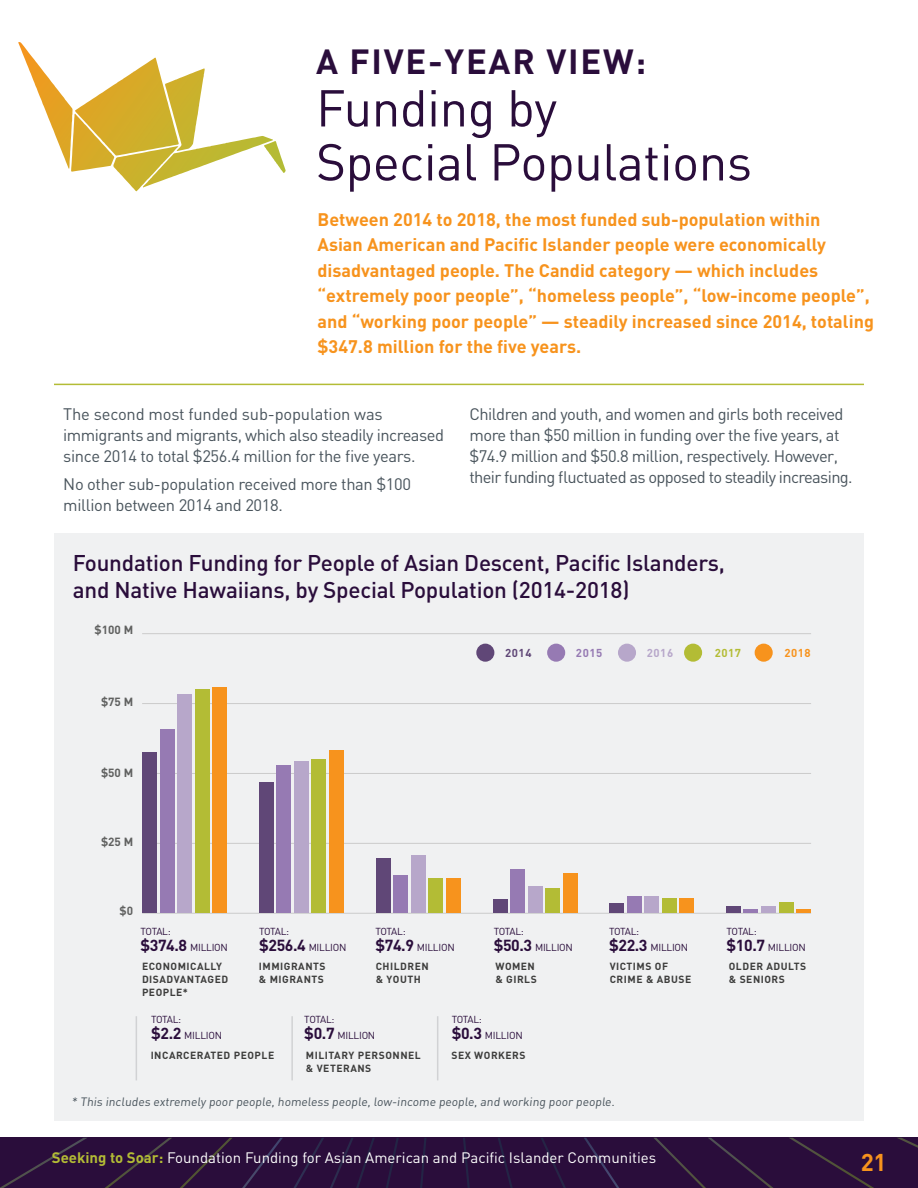
<style>
.page{position:relative;width:918px;height:1188px;background:#fff}
.page>*{position:absolute;margin:0;border:0;box-sizing:border-box;transform-origin:0 0}
.t1{font:51px/54px "DIN";letter-spacing:-.01em;color:#2a0d3b}
.t2{font:700 34.5px "DIN";letter-spacing:.05em;color:#2a0d3b}
.t3{font:700 24px "DIN";color:#f7931d}
.t4{font:500 22.5px/27px "DIN";letter-spacing:-.01em;color:#2a0d3b}
.t5{font:700 18px/25.5px "DIN";color:#f7931d}
.t6{font:16.5px/21px "DIN";letter-spacing:-.03em;color:#49545c}
.t7{font:15px "DIN";color:#fff}
.t8{font:12px "DIN";color:#49545c}
.t9{font:700 11.7px "DIN";color:#606160}
.t10{font:700 11.4px "DIN";color:#604777}
.t11{font:700 11.4px "DIN";color:#967ab3}
.t12{font:700 11.4px "DIN";color:#b7a7ca}
.t13{font:700 11.4px "DIN";color:#b3bc35}
.t14{font:700 11.4px "DIN";color:#f7931d}
.t15{font:700 10.2px/13.2px "DIN";letter-spacing:.05em;color:#3d3d3c}
.t16{font:10.05px/15.9px "DIN";letter-spacing:-.025em;color:#2a0d3b}
.s1{font-weight:700;font-size:15.9px}
.s2{font-weight:700;color:#b3bc35}
</style>
<div class="page">
<div style="left:0;top:1138px;width:918px;height:50px;background:#2a0d3b"></div>
<svg style="left:498px;top:1138px;width:15px;height:50px"></svg>
<svg style="left:386px;top:1138px;width:13px;height:50px"></svg>
<svg style="left:789px;top:1138px;width:85px;height:50px"></svg>
<svg style="left:180px;top:1138px;width:52px;height:50px"></svg>
<svg style="left:330px;top:1138px;width:45px;height:50px"></svg>
<svg style="left:420px;top:1138px;width:6px;height:50px"></svg>
<svg style="left:294px;top:1138px;width:30px;height:50px"></svg>
<svg style="left:105px;top:1138px;width:67px;height:50px"></svg>
<svg style="left:897px;top:1138px;width:21px;height:10px"></svg>
<svg style="left:463px;top:1138px;width:7px;height:50px"></svg>
<svg style="left:584px;top:1138px;width:35px;height:50px"></svg>
<svg style="left:0;top:1138px;width:87px;height:50px"></svg>
<svg style="left:242px;top:1138px;width:41px;height:50px"></svg>
<svg style="left:654px;top:1138px;width:119px;height:50px"></svg>
<svg style="left:541px;top:1138px;width:25px;height:50px"></svg>
<div style="left:54px;top:533px;width:810px;height:587px;background:#f0f1f2"></div>
<hr style="left:142px;top:773px;width:669px;height:1px;background:#cbcbcb">
<hr style="left:142px;top:703px;width:669px;height:1px;background:#cbcbcb">
<hr style="left:142px;top:843px;width:669px;height:1px;background:#cbcbcb">
<hr style="left:142px;top:913px;width:669px;height:1px;background:#cbcbcb">
<hr style="left:142px;top:633px;width:669px;height:1px;background:#cbcbcb">
<div style="left:446px;top:878px;width:15px;height:35px;background:#f7931d"></div>
<div style="left:429px;top:878px;width:14px;height:35px;background:#b3bc35"></div>
<div style="left:411px;top:856px;width:15px;height:57px;background:#b7a7ca"></div>
<div style="left:393px;top:875px;width:15px;height:38px;background:#967ab3"></div>
<div style="left:376px;top:858px;width:14px;height:55px;background:#604777"></div>
<div style="left:563px;top:873px;width:14px;height:40px;background:#f7931d"></div>
<div style="left:545px;top:888px;width:15px;height:25px;background:#b3bc35"></div>
<div style="left:528px;top:886px;width:14px;height:27px;background:#b7a7ca"></div>
<div style="left:510px;top:869px;width:15px;height:44px;background:#967ab3"></div>
<div style="left:493px;top:899px;width:14px;height:14px;background:#604777"></div>
<div style="left:680px;top:898px;width:14px;height:15px;background:#f7931d"></div>
<div style="left:662px;top:898px;width:15px;height:15px;background:#b3bc35"></div>
<div style="left:645px;top:896px;width:14px;height:17px;background:#b7a7ca"></div>
<div style="left:627px;top:896px;width:15px;height:17px;background:#967ab3"></div>
<div style="left:610px;top:904px;width:14px;height:9px;background:#604777"></div>
<hr style="left:797px;top:909px;width:14px;height:4px;background:#f7931d">
<div style="left:779px;top:902px;width:15px;height:11px;background:#b3bc35"></div>
<div style="left:762px;top:906px;width:14px;height:7px;background:#b7a7ca"></div>
<hr style="left:744px;top:909px;width:14px;height:4px;background:#967ab3">
<div style="left:726px;top:906px;width:15px;height:7px;background:#604777"></div>
<div style="left:212px;top:687px;width:15px;height:226px;background:#f7931d"></div>
<div style="left:195px;top:689px;width:14px;height:224px;background:#b3bc35"></div>
<div style="left:177px;top:694px;width:15px;height:219px;background:#b7a7ca"></div>
<div style="left:160px;top:729px;width:14px;height:184px;background:#967ab3"></div>
<div style="left:142px;top:752px;width:15px;height:161px;background:#604777"></div>
<div style="left:329px;top:750px;width:15px;height:163px;background:#f7931d"></div>
<div style="left:312px;top:759px;width:14px;height:154px;background:#b3bc35"></div>
<div style="left:294px;top:761px;width:15px;height:152px;background:#b7a7ca"></div>
<div style="left:277px;top:765px;width:14px;height:148px;background:#967ab3"></div>
<div style="left:259px;top:782px;width:15px;height:131px;background:#604777"></div>
<div style="left:476px;top:644px;width:18px;height:18px;background:#604777;border-radius:50%"></div>
<div style="left:547px;top:644px;width:18px;height:18px;background:#967ab3;border-radius:50%"></div>
<div style="left:618px;top:644px;width:18px;height:18px;background:#b7a7ca;border-radius:50%"></div>
<div style="left:684px;top:644px;width:18px;height:18px;background:#b3bc35;border-radius:50%"></div>
<div style="left:755px;top:644px;width:18px;height:18px;background:#f7931d;border-radius:50%"></div>
<hr style="left:136px;top:1016px;width:1px;height:64px;background:#d1d2d4">
<hr style="left:291px;top:1016px;width:2px;height:64px;background:#d1d2d4">
<hr style="left:437px;top:1016px;width:1px;height:64px;background:#d1d2d4">
<svg style="left:18px;top:42px;width:137px;height:127px"></svg>
<hr style="left:54px;top:384px;width:810px;height:1px;background:#b3bc35">
<p class="t2" style="left:316px;top:39px;width:331px">A FIVE-YEAR VIEW:</p>
<p class="t1" style="left:316px;top:80px;width:438px">Funding by<br>Special Populations</p>
<p class="t5" style="left:318px;top:206px;width:558px">Between 2014 to 2018, the most funded sub-population within<br>Asian American and Pacific Islander people were economically disadvantaged people. The Candid category — which includes “extremely poor people”, “homeless people”, “low-income people”, and “working poor people” — steadily increased since 2014, totaling $347.8 million for the five years.</p>
<p class="t6" style="left:63px;top:403px;width:382px">The second most funded sub-population was immigrants and migrants, which also steadily increased since 2014 to total $256.4 million for the five years.</p>
<p class="t6" style="left:63px;top:473px;width:349px">No other sub-population received more than $100 million between 2014 and 2018.</p>
<p class="t6" style="left:469px;top:403px;width:385px">Children and youth, and women and girls both received more than $50 million in funding over the five years, at $74.9 million and $50.8 million, respectively. However, their funding fluctuated as opposed to steadily increasing.</p>
<p class="t4" style="left:73px;top:549px;width:654px">Foundation Funding for People of Asian Descent, Pacific Islanders, and Native Hawaiians, by Special Population (2014-2018)</p>
<p class="t9" style="left:95px;top:622px;width:40px">$100 M</p>
<p class="t9" style="left:101px;top:695px;width:34px">$75 M</p>
<p class="t10" style="left:505px;top:645px;width:28px">2014</p>
<p class="t11" style="left:576px;top:645px;width:28px">2015</p>
<p class="t12" style="left:647px;top:645px;width:28px">2016</p>
<p class="t13" style="left:715px;top:645px;width:28px">2017</p>
<p class="t14" style="left:784px;top:645px;width:28px">2018</p>
<p class="t9" style="left:101px;top:765px;width:34px">$50 M</p>
<p class="t9" style="left:101px;top:834px;width:34px">$25 M</p>
<p class="t9" style="left:120px;top:903px;width:15px">$0</p>
<p class="t16" style="left:141px;top:923px;width:89px">TOTAL:<br><span class="s1">$374.8</span> MILLION</p>
<p class="t15" style="left:142px;top:959px;width:88px">ECONOMICALLY<br>DISADVANTAGED<br>PEOPLE*</p>
<p class="t16" style="left:259px;top:923px;width:89px">TOTAL:<br><span class="s1">$256.4</span> MILLION</p>
<p class="t15" style="left:259px;top:959px;width:68px">IMMIGRANTS &amp; MIGRANTS</p>
<p class="t16" style="left:375px;top:923px;width:81px">TOTAL:<br><span class="s1">$74.9</span> MILLION</p>
<p class="t15" style="left:376px;top:959px;width:55px">CHILDREN &amp; YOUTH</p>
<p class="t16" style="left:494px;top:923px;width:81px">TOTAL:<br><span class="s1">$50.3</span> MILLION</p>
<p class="t15" style="left:495px;top:959px;width:43px">WOMEN &amp; GIRLS</p>
<p class="t16" style="left:151px;top:1012px;width:73px">TOTAL:<br><span class="s1">$2.2</span> MILLION</p>
<p class="t16" style="left:304px;top:1012px;width:73px">TOTAL:<br><span class="s1">$0.7</span> MILLION</p>
<p class="t16" style="left:452px;top:1012px;width:73px">TOTAL:<br><span class="s1">$0.3</span> MILLION</p>
<p class="t15" style="left:151px;top:1049px;width:125px">INCARCERATED PEOPLE</p>
<p class="t15" style="left:306px;top:1049px;width:116px">MILITARY PERSONNEL &amp; VETERANS</p>
<p class="t15" style="left:451px;top:1049px;width:76px">SEX WORKERS</p>
<p class="t16" style="left:609px;top:923px;width:81px">TOTAL:<br><span class="s1">$22.3</span> MILLION</p>
<p class="t15" style="left:610px;top:959px;width:83px">VICTIMS OF<br>CRIME &amp; ABUSE</p>
<p class="t16" style="left:727px;top:923px;width:81px">TOTAL:<br><span class="s1">$10.7</span> MILLION</p>
<p class="t15" style="left:729px;top:959px;width:79px">OLDER ADULTS &amp; SENIORS</p>
<p class="t8" style="left:72px;top:1094px;width:546px">* This includes extremely poor people, homeless people, low-income people, and working poor people.</p>
<p class="t7" style="left:52px;top:1148px;width:606px"><span class="s2">Seeking to Soar:</span> Foundation Funding for Asian American and Pacific Islander Communities</p>
<h3 class="t3" style="left:861px;top:1146px;width:27px">21</h3>
</div>
